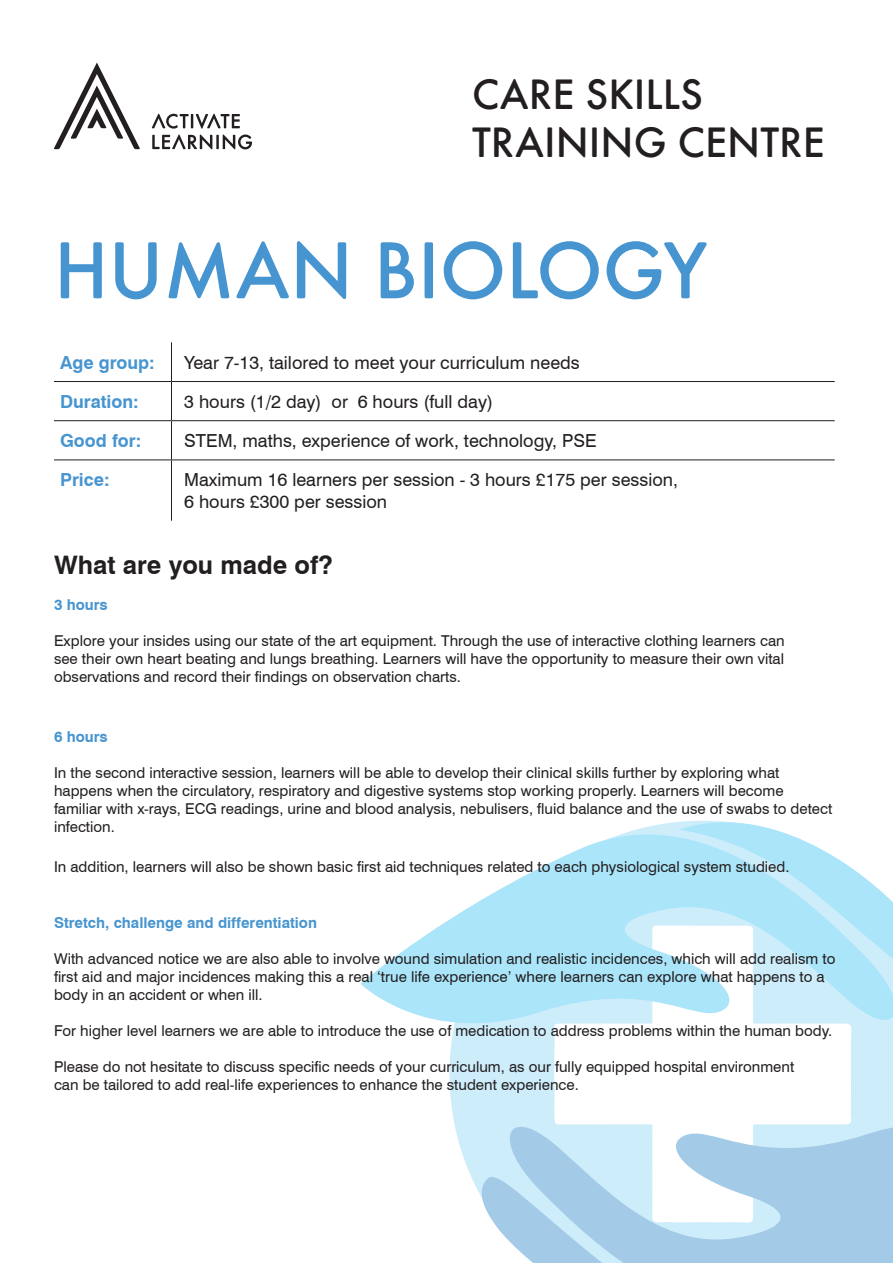
<style>
.page{position:relative;width:893px;height:1263px;background:#fff}
.page>*{position:absolute;margin:0;border:0;box-sizing:border-box;transform-origin:0 0}
.t1{font:84px "Futura T Medi Ro 1";color:#4795d0}
.t2{font:44.25px/48px "Futura T Medi Ro 1";color:#231f20}
.t3{font:700 25.5px "Swiss 721 BT";color:#231f20}
.t4{font:18px/21.6px "Swiss 721 BT";color:#231f20}
.t5{font:700 18px "Swiss 721 BT";color:#4795d0}
.Paragraph_Style_2{font:15px/18px "Swiss 721 BT";color:#231f20}
.t6{font:700 15px "Swiss 721 BT";color:#4795d0}
</style>
<div class="page">
<svg style="left:54px;top:63px;width:86px;height:86px"></svg>
<svg style="left:152px;top:135px;width:100px;height:14px"></svg>
<svg style="left:152px;top:114px;width:88px;height:15px"></svg>
<svg style="left:449px;top:1048px;width:444px;height:128px;background:#d1eefb"></svg>
<svg style="left:553px;top:1048px;width:300px;height:50px"></svg>
<svg style="left:360px;top:820px;width:533px;height:228px"></svg>
<svg style="left:471px;top:1169px;width:20px;height:49px"></svg>
<svg style="left:491px;top:1098px;width:402px;height:165px;fill:#a3cae7"></svg>
<hr style="left:54px;top:381px;width:117px;height:1px;background:#231f20">
<hr style="left:171px;top:381px;width:664px;height:1px;background:#231f20">
<hr style="left:54px;top:420px;width:117px;height:1px;background:#231f20">
<hr style="left:171px;top:420px;width:664px;height:1px;background:#231f20">
<hr style="left:54px;top:459px;width:117px;height:1px;background:#231f20">
<hr style="left:171px;top:459px;width:664px;height:1px;background:#231f20">
<hr style="left:171px;top:342px;width:1px;height:39px;background:#231f20">
<hr style="left:171px;top:382px;width:1px;height:38px;background:#231f20">
<hr style="left:171px;top:421px;width:1px;height:38px;background:#231f20">
<hr style="left:171px;top:460px;width:1px;height:61px;background:#231f20">
<p class="t2" style="left:472px;top:71px;width:354px">CARE SKILLS<br>TRAINING CENTRE</p>
<p class="t1" style="left:54px;top:221px;width:655px">HUMAN BIOLOGY</p>
<p class="t5" style="left:60px;top:351px;width:96px">Age group:</p>
<p class="t4" style="left:184px;top:351px;width:397px">Year 7-13, tailored to meet your curriculum needs</p>
<p class="t5" style="left:60px;top:391px;width:80px">Duration:</p>
<p class="t4" style="left:184px;top:391px;width:310px">3 hours (1/2 day) or 6 hours (full day)</p>
<p class="t5" style="left:60px;top:430px;width:83px">Good for:</p>
<p class="t4" style="left:184px;top:430px;width:414px">STEM, maths, experience of work, technology, PSE</p>
<p class="t5" style="left:60px;top:469px;width:51px">Price:</p>
<p class="t4" style="left:184px;top:469px;width:495px">Maximum 16 learners per session - 3 hours £175 per session,<br>6 hours £300 per session</p>
<p class="t3" style="left:54px;top:549px;width:280px">What are you made of?</p>
<p class="t6" style="left:54px;top:595px;width:55px">3 hours</p>
<p class="Paragraph_Style_2" style="left:54px;top:631px;width:732px;text-align:justify">Explore your insides using our state of the art equipment. Through the use of interactive clothing learners can see their own heart beating and lungs breathing. Learners will have the opportunity to measure their own vital observations and record their findings on observation charts.</p>
<p class="t6" style="left:54px;top:727px;width:55px">6 hours</p>
<p class="Paragraph_Style_2" style="left:54px;top:763px;width:780px">In the second interactive session, learners will be able to develop their clinical skills further by exploring what happens when the circulatory, respiratory and digestive systems stop working properly. Learners will become familiar with x-rays, ECG readings, urine and blood analysis, nebulisers, fluid balance and the use of swabs to detect infection.</p>
<p class="Paragraph_Style_2" style="left:54px;top:858px;width:737px">In addition, learners will also be shown basic first aid techniques related to each physiological system studied.</p>
<p class="t6" style="left:54px;top:914px;width:265px">Stretch, challenge and differentiation</p>
<p class="Paragraph_Style_2" style="left:54px;top:950px;width:783px">With advanced notice we are also able to involve wound simulation and realistic incidences, which will add realism to first aid and major incidences making this a real ‘true life experience’ where learners can explore what happens to a body in an accident or when ill.</p>
<p class="Paragraph_Style_2" style="left:54px;top:1022px;width:780px">For higher level learners we are able to introduce the use of medication to address problems within the human body.</p>
<p class="Paragraph_Style_2" style="left:54px;top:1058px;width:742px">Please do not hesitate to discuss specific needs of your curriculum, as our fully equipped hospital environment can be tailored to add real-life experiences to enhance the student experience.</p>
</div>
